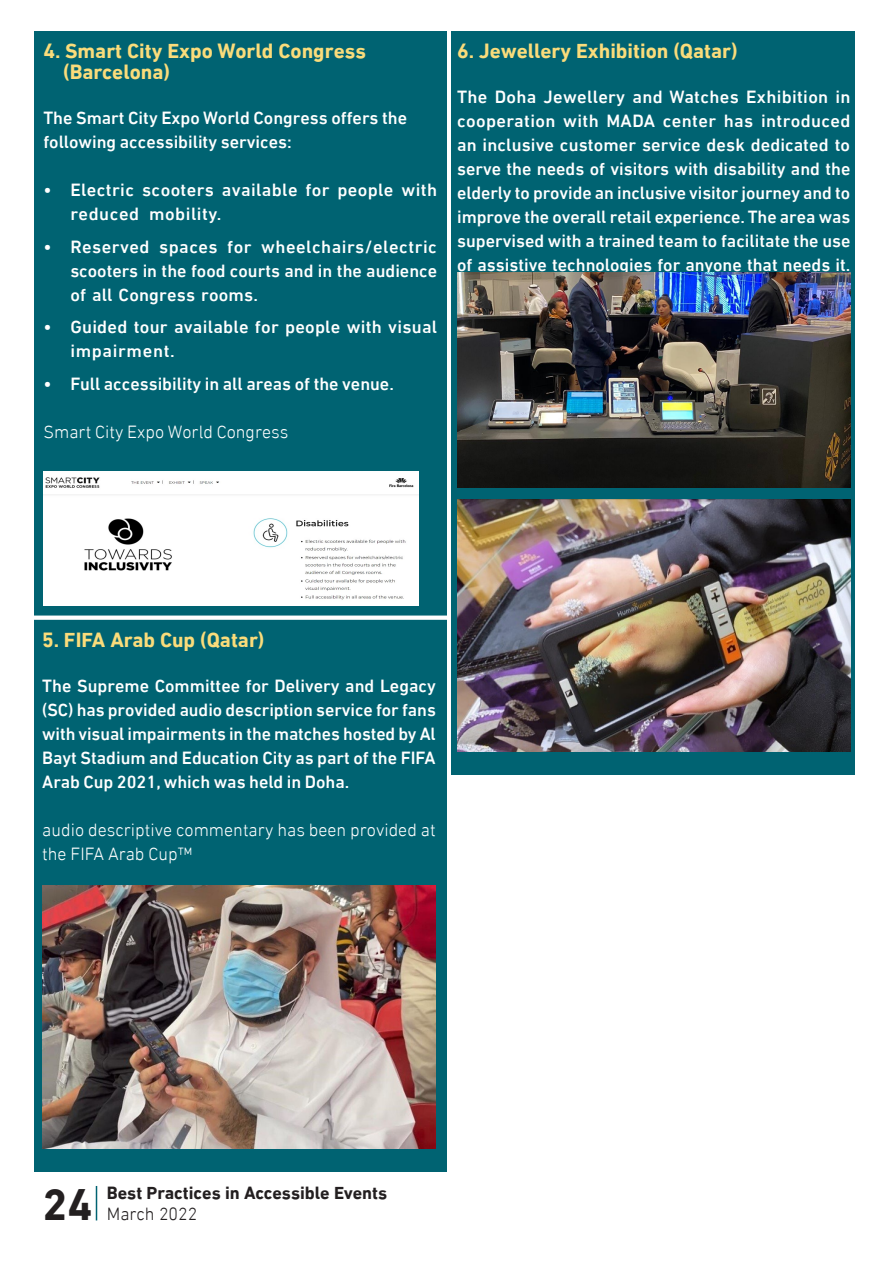
<style>
.page{position:relative;width:893px;height:1263px;background:#fff}
.page>*{position:absolute;margin:0;border:0;box-sizing:border-box;transform-origin:0 0}
.t1{font:700 45px "DIN Next LT Arabic";color:#231f20}
.t2{font:700 21px/21px "DIN Next LT Arabic";color:#fadc7b}
.t3{font:500 18px/24px "DIN Next LT Arabic";color:#fff;text-align:justify}
.t4{font:300 18px/24px "DIN Next LT Arabic";color:#fff}
.t5{font:500 18px/24px "DIN Next LT Arabic";letter-spacing:.02em;color:#fff}
.t6{font:700 18px "DIN Next LT Arabic";color:#231f20}
.t7{font:300 18px "DIN Next LT Arabic";color:#231f20}
</style>
<div class="page">
<hr style="left:96px;top:1186px;width:1px;height:34px;background:#006372">
<div style="left:34px;top:31px;width:412px;height:1141px;background:#006372"></div>
<img style="left:43px;top:472px;width:375px;height:134px">
<img style="left:42px;top:885px;width:394px;height:263px">
<div style="left:451px;top:31px;width:404px;height:744px;background:#006372"></div>
<img style="left:457px;top:273px;width:393px;height:214px">
<img style="left:457px;top:499px;width:393px;height:252px">
<div style="left:11px;top:615px;width:438px;height:5px;background:#fff"></div>
<p class="t2" style="left:63px;top:41px;width:304px;text-indent:-20px">4. Smart City Expo World Congress (Barcelona)</p>
<p class="t3" style="left:43px;top:106px;width:365px">The Smart City Expo World Congress offers the following accessibility services:</p>
<p class="t5" style="left:70px;top:178px;width:368px;text-indent:-27px">• Electric scooters available for people with reduced mobility.</p>
<p class="t3" style="left:70px;top:235px;width:368px;text-indent:-27px">• Reserved spaces for wheelchairs/electric scooters in the food courts and in the audience of all Congress rooms.</p>
<p class="t3" style="left:70px;top:315px;width:368px;text-indent:-27px">• Guided tour available for people with visual impairment.</p>
<p class="t3" style="left:43px;top:372px;width:352px">• Full accessibility in all areas of the venue.</p>
<p class="t4" style="left:43px;top:420px;width:247px">Smart City Expo World Congress</p>
<p class="t2" style="left:457px;top:41px;width:282px">6. Jewellery Exhibition (Qatar)</p>
<p class="t3" style="left:457px;top:85px;width:395px">The Doha Jewellery and Watches Exhibition in cooperation with MADA center has introduced an inclusive customer service desk dedicated to serve the needs of visitors with disability and the elderly to provide an inclusive visitor journey and to improve the overall retail experience. The area was supervised with a trained team to facilitate the use of assistive technologies for anyone that needs it.</p>
<p class="t2" style="left:42px;top:629px;width:224px">5. FIFA Arab Cup (Qatar)</p>
<p class="t3" style="left:42px;top:674px;width:395px">The Supreme Committee for Delivery and Legacy (SC) has provided audio description service for fans with visual impairments in the matches hosted by Al Bayt Stadium and Education City as part of the FIFA Arab Cup 2021, which was held in Doha.</p>
<p class="t4" style="left:42px;top:818px;width:395px">audio descriptive commentary has been provided at the FIFA Arab Cup™</p>
<h1 class="t1" style="left:43px;top:1178px;width:52px">24</h1>
<p class="t6" style="left:107px;top:1183px;width:282px">Best Practices in Accessible Events</p>
<p class="t7" style="left:107px;top:1204px;width:92px">March 2022</p>
</div>
